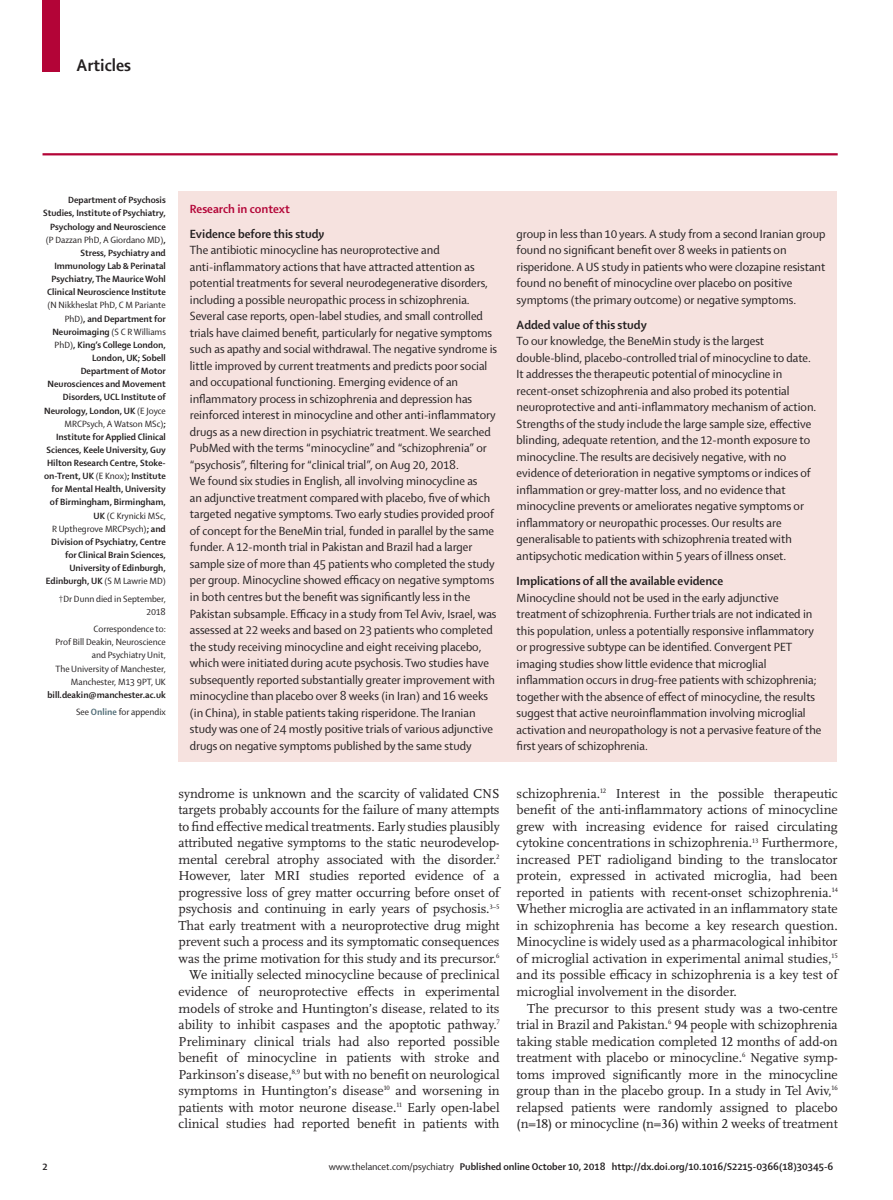
<style>
.page{position:relative;width:893px;height:1200px;background:#fff}
.page>*{position:absolute;margin:0;border:0;box-sizing:border-box;transform-origin:0 0}
.t1{font:700 18px "Shaker 2 Lancet";color:#231f20}
.text_body__serif{font:13.5px/16.5px "Scala Lancet Pro";color:#231f20;text-align:justify}
.text_first__serif{font:13.5px/16.5px "Scala Lancet Pro";letter-spacing:-.01em;color:#231f20;text-align:justify}
.panel_text{font:12.75px/16.5px "Shaker 2 Lancet";color:#231f20}
.panel_heading_1{font:700 12.75px "Shaker 2 Lancet";color:#231f20}
.panel_main_head__red{font:700 12.75px "Shaker 2 Lancet";color:#b30437}
.t2{font:700 10.5px "Shaker 2 Lancet";color:#231f20}
.nav_RHP{font:700 9.75px/13px "Shaker 2 Lancet";color:#231f20;text-align:right}
.nav_RHP-2{font:9.75px/13.2px "Shaker 2 Lancet";color:#231f20;text-align:right}
.s1{font-weight:400}
.s2{font-weight:700}
.s3{font-weight:700;color:#4d6a74}
.s4{font-style:italic}
</style>
<div class="page">
<div style="left:43px;top:0;width:17px;height:71px;background:#b30437"></div>
<hr style="left:43px;top:153px;width:795px;height:2px;background:#b30437">
<div style="left:179px;top:191px;width:658px;height:571px;background:#f6e2df"></div>
<h1 class="t1" style="left:77px;top:54px;width:56px">Articles</h1>
<p class="nav_RHP" style="left:43px;top:193px;width:124px">Department of Psychosis<br>Studies, Institute of Psychiatry,<br>Psychology and Neuroscience <span class="s1">(P Dazzan PhD, A Giordano MD)</span>,<br>Stress, Psychiatry and<br>Immunology Lab &amp; Perinatal<br>Psychiatry, The Maurice Wohl<br>Clinical Neuroscience Institute <span class="s1">(N Nikkheslat PhD, C M Pariante<br>PhD)</span>, and Department for<br>Neuroimaging <span class="s1">(S C R Williams<br>PhD)</span>, King’s College London,<br>London, UK; Sobell<br>Department of Motor<br>Neurosciences and Movement<br>Disorders, UCL Institute of<br>Neurology, London, UK <span class="s1">(E Joyce<br>MRCPsych, A Watson MSc)</span>;<br>Institute for Applied Clinical<br>Sciences, Keele University, Guy<br>Hilton Research Centre, Stoke&shy;on-Trent, UK <span class="s1">(E Knox)</span>; Institute for Mental Health, University of Birmingham, Birmingham,<br>UK <span class="s1">(C Krynicki MSc,<br>R Upthegrove MRCPsych)</span>; and<br>Division of Psychiatry, Centre for Clinical Brain Sciences,<br>University of Edinburgh,<br>Edinburgh, UK <span class="s1">(S M Lawrie MD)</span></p>
<p class="nav_RHP-2" style="left:59px;top:591px;width:108px">†Dr Dunn died in September,<br>2018</p>
<p class="nav_RHP-2" style="left:48px;top:621px;width:120px">Correspondence to:<br>Prof Bill Deakin, Neuroscience and Psychiatry Unit,<br>The University of Manchester,<br>Manchester, M13 9PT, UK <span class="s2">bill.deakin@manchester.ac.uk</span></p>
<p class="nav_RHP-2" style="left:76px;top:704px;width:91px">See <span class="s3">Online</span> for appendix</p>
<p class="panel_main_head__red" style="left:190px;top:200px;width:102px">Research in context</p>
<p class="panel_heading_1" style="left:190px;top:225px;width:136px">Evidence before this stud<span class="s4">y</span></p>
<p class="panel_text" style="left:190px;top:241px;width:309px">The antibiotic minocycline has neuroprotective and anti-inflammatory actions that have attracted attention as potential treatments for several neurodegenerative disorders, including a possible neuropathic process in schizophrenia.<br>Several case reports, open-label studies, and small controlled trials have claimed benefit, particularly for negative symptoms such as apathy and social withdrawal. The negative syndrome is little improved by current treatments and predicts poor social and occupational functioning. Emerging evidence of an inflammatory process in schizophrenia and depression has reinforced interest in minocycline and other anti-inflammatory drugs as a new direction in psychiatric treatment. We searched PubMed with the terms “minocycline” and “schizophrenia” or “psychosis”, filtering for “clinical trial”, on Aug 20, 2018.<br>We found six studies in English, all involving minocycline as<br>an adjunctive treatment compared with placebo, five of which targeted negative symptoms. Two early studies provided proof of concept for the BeneMin trial, funded in parallel by the same funder. A 12-month trial in Pakistan and Brazil had a larger sample size of more than 45 patients who completed the study per group. Minocycline showed efficacy on negative symptoms in both centres but the benefit was significantly less in the Pakistan subsample. Efficacy in a study from Tel Aviv, Israel, was assessed at 22 weeks and based on 23 patients who completed the study receiving minocycline and eight receiving placebo, which were initiated during acute psychosis. Two studies have subsequently reported substantially greater improvement with minocycline than placebo over 8 weeks (in Iran) and 16 weeks (in China), in stable patients taking risperidone. The Iranian study was one of 24 mostly positive trials of various adjunctive drugs on negative symptoms published by the same study</p>
<p class="text_first__serif" style="left:179px;top:785px;width:323px">syndrome is unknown and the scarcity of validated CNS targets probably accounts for the failure of many attempts to find effective medical treatments. Early studies plausibly attributed negative symptoms to the static neurodevelop&shy;mental cerebral atrophy associated with the disorder.<sup>2<br></sup>However, later MRI studies reported evidence of a progressive loss of grey matter occurring before onset of psychosis and continuing in early years of psychosis.<sup>3–5<br></sup>That early treatment with a neuroprotective drug might prevent such a process and its symptomatic consequences was the prime motivation for this study and its precursor.<sup>6</sup></p>
<p class="text_body__serif" style="left:179px;top:966px;width:323px;text-indent:11px">We initially selected minocycline because of preclinical evidence of neuroprotective effects in experimental models of stroke and Huntington’s disease, related to its ability to inhibit caspases and the apoptotic pathway.<sup>7<br></sup>Preliminary clinical trials had also reported possible benefit of minocycline in patients with stroke and Parkinson’s disease,<sup>8,9</sup> but with no benefit on neurological symptoms in Huntington’s disease<sup>10</sup> and worsening in patients with motor neurone disease.<sup>11</sup> Early open-label clinical studies had reported benefit in patients with</p>
<p class="panel_text" style="left:517px;top:225px;width:310px">group in less than 10 years. A study from a second Iranian group found no significant benefit over 8 weeks in patients on risperidone. A US study in patients who were clozapine resistant found no benefit of minocycline over placebo on positive symptoms (the primary outcome) or negative symptoms.</p>
<p class="panel_heading_1" style="left:517px;top:316px;width:132px">Added value of this study</p>
<p class="panel_text" style="left:517px;top:332px;width:301px">To our knowledge, the BeneMin study is the largest double-blind, placebo-controlled trial of minocycline to date.<br>It addresses the therapeutic potential of minocycline in recent-onset schizophrenia and also probed its potential neuroprotective and anti-inflammatory mechanism of action.<br>Strengths of the study include the large sample size, effective blinding, adequate retention, and the 12-month exposure to minocycline. The results are decisively negative, with no evidence of deterioration in negative symptoms or indices of inflammation or grey-matter loss, and no evidence that minocycline prevents or ameliorates negative symptoms or inflammatory or neuropathic processes. Our results are generalisable to patients with schizophrenia treated with antipsychotic medication within 5 years of illness onset.</p>
<p class="panel_heading_1" style="left:517px;top:572px;width:208px">Implications of all the available evidence</p>
<p class="panel_text" style="left:517px;top:588px;width:306px">Minocycline should not be used in the early adjunctive treatment of schizophrenia. Further trials are not indicated in this population, unless a potentially responsive inflammatory or progressive subtype can be identified. Convergent PET imaging studies show little evidence that microglial inflammation occurs in drug-free patients with schizophrenia; together with the absence of effect of minocycline, the results suggest that active neuroinflammation involving microglial activation and neuropathology is not a pervasive feature of the first years of schizophrenia.</p>
<p class="text_body__serif" style="left:517px;top:785px;width:323px">schizophrenia.<sup>12</sup> Interest in the possible therapeutic benefit of the anti-inflammatory actions of minocycline grew with increasing evidence for raised circulating cytokine concentrations in schizophrenia.<sup>13</sup> Furthermore, increased PET radioligand binding to the translocator protein, expressed in activated microglia, had been reported in patients with recent-onset schizophrenia.<sup>14<br></sup>Whether microglia are activated in an inflammatory state in schizophrenia has become a key research question.<br>Minocycline is widely used as a pharmacological inhibitor of microglial activation in experimental animal studies,<sup>15 </sup>and its possible efficacy in schizophrenia is a key test of microglial involvement in the disorder.</p>
<p class="text_body__serif" style="left:517px;top:999px;width:323px;text-indent:11px">The precursor to this present study was a two-centre trial in Brazil and Pakistan.<sup>6</sup> 94 people with schizophrenia taking stable medication completed 12 months of add-on treatment with placebo or minocycline.<sup>6</sup> Negative symp&shy;toms improved significantly more in the minocycline group than in the placebo group. In a study in Tel Aviv,<sup>16 </sup>relapsed patients were randomly assigned to placebo (n=18) or minocycline (n=36) within 2 weeks of treatment</p>
<p class="t2" style="left:43px;top:1159px;width:7px">2</p>
<p class="t2" style="left:329px;top:1159px;width:506px"><span class="s1">www.thelancet.com/psychiatry</span> Published online October 10, 2018 http://dx.doi.org/10.1016/S2215-0366(18)30345-6</p>
</div>
